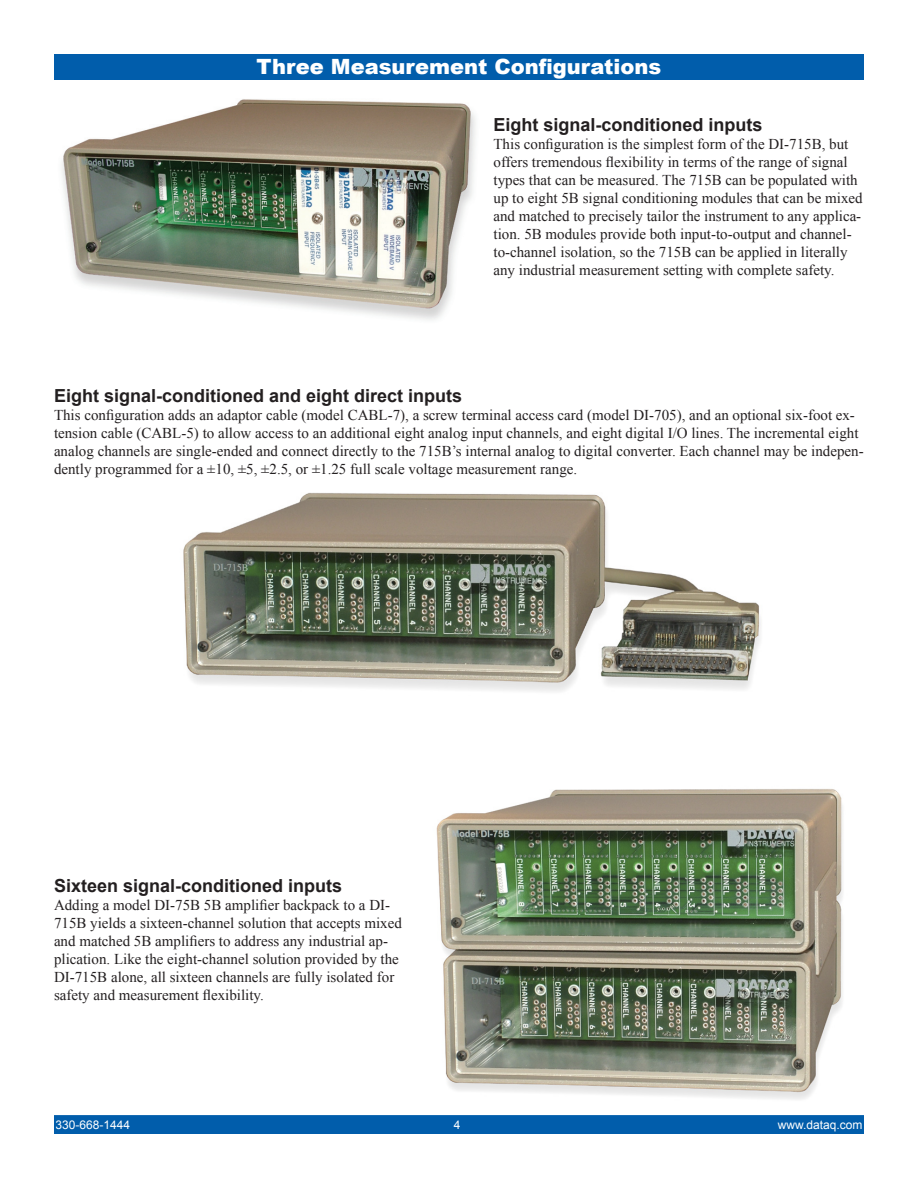
<style>
.page{position:relative;width:918px;height:1188px;background:#fff}
.page>*{position:absolute;margin:0;border:0;box-sizing:border-box;transform-origin:0 0}
.t1{font:900 21px "Arial";color:#fff}
.t2{font:700 18px "Arial";color:#231f20}
.t3{font:15px/18px "Times New Roman";color:#231f20}
.t4{font:12px "Arial";color:#fff}
</style>
<div class="page">
<div style="left:54px;top:54px;width:810px;height:26px;background:#015dab"></div>
<div style="left:55px;top:1116px;width:808px;height:17px;background:#015dab"></div>
<div style="left:54px;top:1115px;width:810px;height:19px;border:2px solid #015dab"></div>
<img style="left:61px;top:99px;width:415px;height:221px">
<img style="left:183px;top:492px;width:578px;height:200px">
<img style="left:436px;top:789px;width:407px;height:311px">
<h1 class="t1" style="left:257px;top:52px;width:406px">Three Measurement Configurations</h1>
<p class="t2" style="left:494px;top:113px;width:271px">Eight signal-conditioned inputs</p>
<p class="t3" style="left:494px;top:135px;width:371px">This configuration is the simplest form of the DI-715B, but offers tremendous flexibility in terms of the range of signal types that can be measured. The 715B can be populated with up to eight 5B signal conditioning modules that can be mixed and matched to precisely tailor the instrument to any applica&shy;tion. 5B modules provide both input-to-output and channel&shy;to-channel isolation, so the 715B can be applied in literally any industrial measurement setting with complete safety.</p>
<p class="t2" style="left:54px;top:384px;width:410px">Eight signal-conditioned and eight direct inputs</p>
<p class="t3" style="left:54px;top:406px;width:811px">This configuration adds an adaptor cable (model CABL-7), a screw terminal access card (model DI-705), and an optional six-foot ex&shy;tension cable (CABL-5) to allow access to an additional eight analog input channels, and eight digital I/O lines. The incremental eight analog channels are single-ended and connect directly to the 715B’s internal analog to digital converter. Each channel may be indepen&shy;dently programmed for a ±10, ±5, ±2.5, or ±1.25 full scale voltage measurement range.</p>
<p class="t2" style="left:54px;top:874px;width:290px">Sixteen signal-conditioned inputs</p>
<p class="t3" style="left:54px;top:896px;width:349px">Adding a model DI-75B 5B amplifier backpack to a DI-715B yields a sixteen-channel solution that accepts mixed and matched 5B amplifiers to address any industrial ap&shy;plication. Like the eight-channel solution provided by the DI-715B alone, all sixteen channels are fully isolated for safety and measurement flexibility.</p>
<p class="t4" style="left:56px;top:1117px;width:76px">330-668-1444</p>
<p class="t4" style="left:454px;top:1117px;width:8px">4</p>
<p class="t4" style="left:778px;top:1117px;width:86px">www.dataq.com</p>
</div>
